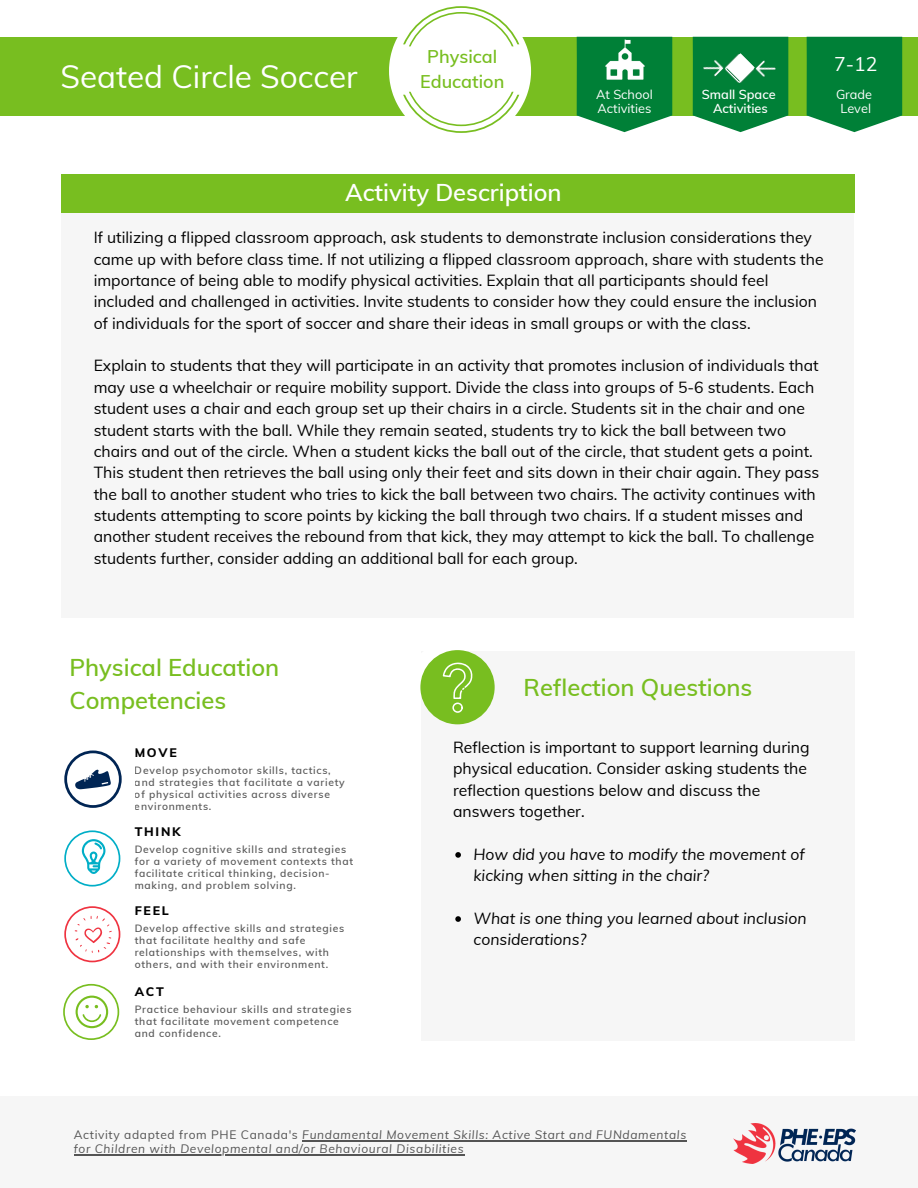
<style>
.page{position:relative;width:918px;height:1188px;background:#fff}
.page>*{position:absolute;margin:0;border:0;box-sizing:border-box;transform-origin:0 0}
.t1{font:31.5px "Muli";color:#fff}
.t2{font:600 23.7px/32.7px "Muli";color:#78be20}
.t3{font:600 23.7px "Muli";color:#fff}
.t4{font:19.5px "Muli";color:#fff}
.t5{font:600 18px/25px "Muli";color:#78be20;text-align:center}
.t6{font:15.75px/21.3px "Muli";color:#000}
.t7{font:italic 15.75px/21.3px "Muli";color:#000}
.t8{font:12.75px/14.7px "Muli";color:#fff;text-align:center}
.t9{font:600 12.75px/14.7px "Muli";color:#fff;text-align:center}
.t10{font:800 12.45px "Muli";letter-spacing:.14em;color:#000}
.t11{font:italic 12px/14.1px "Muli";letter-spacing:.055em;color:#545454}
.t12{font:600 10.35px/12px "Muli";letter-spacing:.07em;color:#545454}
.s1{font-style:normal}
</style>
<div class="page">
<div style="left:61px;top:212px;width:792px;height:405px;background:#f6f6f6"></div>
<div style="left:61px;top:174px;width:793px;height:38px;background:#78be20"></div>
<div style="left:0;top:1096px;width:918px;height:92px;background:#f6f6f6"></div>
<img style="left:734px;top:1123px;width:121px;height:41px">
<div style="left:0;top:37px;width:918px;height:79px;background:#78be20"></div>
<svg style="left:807px;top:37px;width:95px;height:95px;background:#158a48"></svg>
<svg style="left:389px;top:6px;width:142px;height:127px"></svg>
<svg style="left:577px;top:37px;width:95px;height:95px;background:#1d8e4d"></svg>
<img style="left:601px;top:37px;width:47px;height:47px">
<img style="left:692px;top:36px;width:97px;height:80px">
<svg style="left:693px;top:37px;width:95px;height:95px;background:#269254"></svg>
<div style="left:422px;top:651px;width:433px;height:390px;background:#f6f6f6"></div>
<div style="left:420px;top:650px;width:75px;height:74px;background:#78be20;border-radius:50%"></div>
<svg style="left:420px;top:650px;width:53px;height:63px"></svg>
<svg style="left:455px;top:852px;width:6px;height:6px"></svg>
<svg style="left:455px;top:916px;width:6px;height:6px"></svg>
<svg style="left:64px;top:906px;width:56px;height:56px"></svg>
<svg style="left:63px;top:984px;width:56px;height:56px"></svg>
<svg style="left:64px;top:830px;width:56px;height:57px"></svg>
<svg style="left:64px;top:751px;width:58px;height:57px"></svg>
<hr style="left:302px;top:1140px;width:385px;height:1px;background:#545454">
<hr style="left:74px;top:1154px;width:390px;height:1px;background:#545454">
<h1 class="t1" style="left:60px;top:56px;width:299px">Seated Circle Soccer</h1>
<p class="t5" style="left:420px;top:44px;width:86px">Physical<br>Education</p>
<p class="t8" style="left:596px;top:86px;width:58px;text-align:left">At School<br>Activities</p>
<p class="t9" style="left:702px;top:86px;width:75px">Small Space<br>Activities</p>
<p class="t4" style="left:834px;top:51px;width:45px">7-12</p>
<p class="t8" style="left:836px;top:86px;width:38px">Grade<br>Level</p>
<h2 class="t3" style="left:345px;top:177px;width:218px">Activity Description</h2>
<p class="t6" style="left:94px;top:227px;width:731px">If utilizing a flipped classroom approach, ask students to demonstrate inclusion considerations they came up with before class time. If not utilizing a flipped classroom approach, share with students the importance of being able to modify physical activities. Explain that all participants should feel included and challenged in activities. Invite students to consider how they could ensure the inclusion of individuals for the sport of soccer and share their ideas in small groups or with the class.</p>
<p class="t6" style="left:94px;top:355px;width:727px">Explain to students that they will participate in an activity that promotes inclusion of individuals that may use a wheelchair or require mobility support. Divide the class into groups of 5-6 students. Each student uses a chair and each group set up their chairs in a circle. Students sit in the chair and one student starts with the ball. While they remain seated, students try to kick the ball between two chairs and out of the circle. When a student kicks the ball out of the circle, that student gets a point.<br>This student then retrieves the ball using only their feet and sits down in their chair again. They pass the ball to another student who tries to kick the ball between two chairs. The activity continues with students attempting to score points by kicking the ball through two chairs. If a student misses and another student receives the rebound from that kick, they may attempt to kick the ball. To challenge students further, consider adding an additional ball for each group.</p>
<h2 class="t2" style="left:70px;top:651px;width:211px">Physical Education<br>Competencies</h2>
<p class="t10" style="left:135px;top:745px;width:44px">MOVE</p>
<p class="t12" style="left:135px;top:765px;width:212px">Develop psychomotor skills, tactics, and strategies that facilitate a variety of physical activities across diverse environments.</p>
<p class="t10" style="left:135px;top:824px;width:47px">THINK</p>
<p class="t12" style="left:135px;top:843px;width:220px">Develop cognitive skills and strategies for a variety of movement contexts that facilitate critical thinking, decision&shy;making, and problem solving.</p>
<p class="t10" style="left:135px;top:903px;width:36px">FEEL</p>
<p class="t12" style="left:135px;top:922px;width:211px">Develop affective skills and strategies that facilitate healthy and safe relationships with themselves, with others, and with their environment.</p>
<p class="t10" style="left:135px;top:983px;width:31px">ACT</p>
<p class="t12" style="left:135px;top:1003px;width:218px">Practice behaviour skills and strategies that facilitate movement competence and confidence.</p>
<h2 class="t2" style="left:524px;top:670px;width:230px">Reflection Questions</h2>
<p class="t6" style="left:453px;top:736px;width:358px">Reflection is important to support learning during physical education. Consider asking students the reflection questions below and discuss the answers together.</p>
<p class="t7" style="left:474px;top:843px;width:333px">How did you have to modify the movement of kicking when sitting in the chair?</p>
<p class="t7" style="left:474px;top:907px;width:335px">What is one thing you learned about inclusion considerations?</p>
<p class="t11" style="left:74px;top:1127px;width:614px"><span class="s1">Activity adapted from PHE Canada's</span> Fundamental Movement Skills: Active Start and FUNdamentals for Children with Developmental and/or Behavioural Disabilities</p>
</div>
